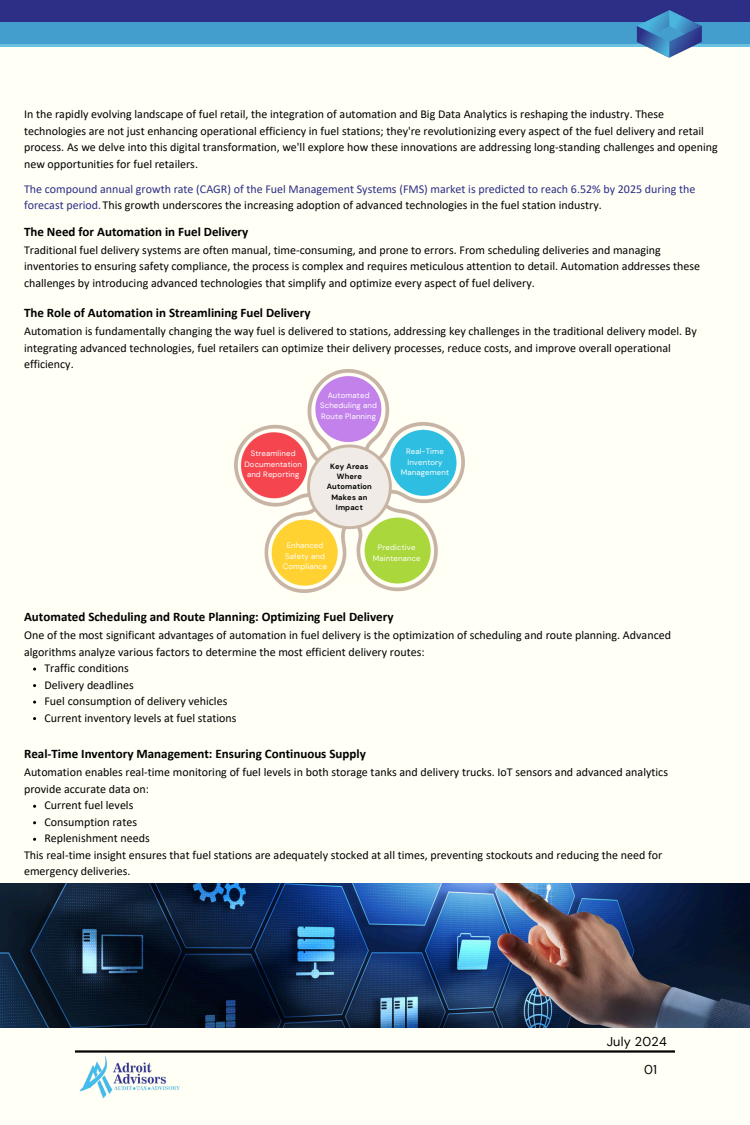
<style>
.page{position:relative;width:750px;height:1125px;background:#fffff6}
.page>*{position:absolute;margin:0;border:0;box-sizing:border-box;transform-origin:0 0}
.t1{font:700 13px "Calibri";color:#000}
.t2{font:12.8px "DM Sans";letter-spacing:.02em;color:#000}
.t3{font:12px/16.5px "Calibri";color:#000}
.t4{font:12px "Calibri";color:#2d2e85}
.t5{font:7.8px/10.4px "DM Sans";letter-spacing:.02em;color:#fff;text-align:center}
.t6{font:700 7.6px/10.1px "DM Sans";letter-spacing:.02em;color:#000;text-align:center}
.s1{color:#2d2e85}
</style>
<div class="page">
<div style="left:0;top:0;width:750px;height:44px;background:#2d2e85"></div>
<img style="left:79px;top:1056px;width:100px;height:43px">
<hr style="left:75px;top:1050px;width:600px;height:3px;background:#000">
<svg style="left:0;top:22px;width:750px;height:25px;background:#48a2cf"></svg>
<svg style="left:637px;top:10px;width:65px;height:48px"></svg>
<img style="left:234px;top:369px;width:231px;height:224px">
<img style="left:0;top:883px;width:750px;height:144px">
<h1 class="t3" style="left:24px;top:107px;width:695px">In the rapidly evolving landscape of fuel retail, the integration of automation and Big Data Analytics is reshaping the industry. These technologies are not just enhancing operational efficiency in fuel stations; they're revolutionizing every aspect of the fuel delivery and retail process. As we delve into this digital transformation, we'll explore how these innovations are addressing long-standing challenges and opening new opportunities for fuel retailers.</h1>
<p class="t3" style="left:24px;top:197px;width:579px"><span class="s1">forecast period.</span>This growth underscores the increasing adoption of advanced technologies in the fuel station industry.</p>
<p class="t1" style="left:24px;top:226px;width:226px">The Need for Automation in Fuel Delivery</p>
<p class="t3" style="left:24px;top:243px;width:678px">Traditional fuel delivery systems are often manual, time-consuming, and prone to errors. From scheduling deliveries and managing inventories to ensuring safety compliance, the process is complex and requires meticulous attention to detail. Automation addresses these challenges by introducing advanced technologies that simplify and optimize every aspect of fuel delivery.</p>
<h1 class="t4" style="left:24px;top:184px;width:673px">The compound annual growth rate (CAGR) of the Fuel Management Systems (FMS) market is predicted to reach 6.52% by 2025 during the</h1>
<p class="t1" style="left:24px;top:307px;width:288px">The Role of Automation in Streamlining Fuel Delivery</p>
<p class="t3" style="left:24px;top:324px;width:674px">Automation is fundamentally changing the way fuel is delivered to stations, addressing key challenges in the traditional delivery model. By integrating advanced technologies, fuel retailers can optimize their delivery processes, reduce costs, and improve overall operational efficiency.</p>
<p class="t5" style="left:244px;top:449px;width:59px">Streamlined<br>Documentation and Reporting</p>
<p class="t5" style="left:320px;top:390px;width:59px">Automated<br>Scheduling and<br>Route Planning</p>
<p class="t6" style="left:327px;top:461px;width:47px">Key Areas<br>Where<br>Automation<br>Makes an<br>Impact</p>
<p class="t5" style="left:401px;top:446px;width:50px">Real-Time<br>Inventory<br>Management</p>
<p class="t5" style="left:283px;top:541px;width:46px">Enhanced<br>Safety and<br>Compliance</p>
<h1 class="t5" style="left:373px;top:542px;width:50px">Predictive<br>Maintenance</h1>
<p class="t1" style="left:24px;top:611px;width:371px">Automated Scheduling and Route Planning: Optimizing Fuel Delivery</p>
<p class="t3" style="left:24px;top:628px;width:648px">One of the most significant advantages of automation in fuel delivery is the optimization of scheduling and route planning. Advanced algorithms analyze various factors to determine the most efficient delivery routes:</p>
<h2 class="t3" style="left:44px;top:661px;width:86px">Traffic conditions</h2>
<p class="t3" style="left:44px;top:677px;width:91px">Delivery deadlines</p>
<p class="t3" style="left:44px;top:694px;width:184px">Fuel consumption of delivery vehicles</p>
<p class="t3" style="left:44px;top:710px;width:194px">Current inventory levels at fuel stations</p>
<p class="t1" style="left:24px;top:749px;width:343px">Real-Time Inventory Management: Ensuring Continuous Supply</p>
<p class="t3" style="left:24px;top:765px;width:645px">Automation enables real-time monitoring of fuel levels in both storage tanks and delivery trucks. IoT sensors and advanced analytics provide accurate data on:</p>
<h1 class="t3" style="left:44px;top:798px;width:90px">Current fuel levels</h1>
<p class="t3" style="left:44px;top:815px;width:94px">Consumption rates</p>
<h1 class="t3" style="left:44px;top:831px;width:107px">Replenishment needs</h1>
<p class="t3" style="left:24px;top:848px;width:640px">This real-time insight ensures that fuel stations are adequately stocked at all times, preventing stockouts and reducing the need for emergency deliveries.</p>
<h1 class="t2" style="left:607px;top:1033px;width:62px">July 2024</h1>
<h1 class="t2" style="left:644px;top:1061px;width:14px">01</h1>
</div>
